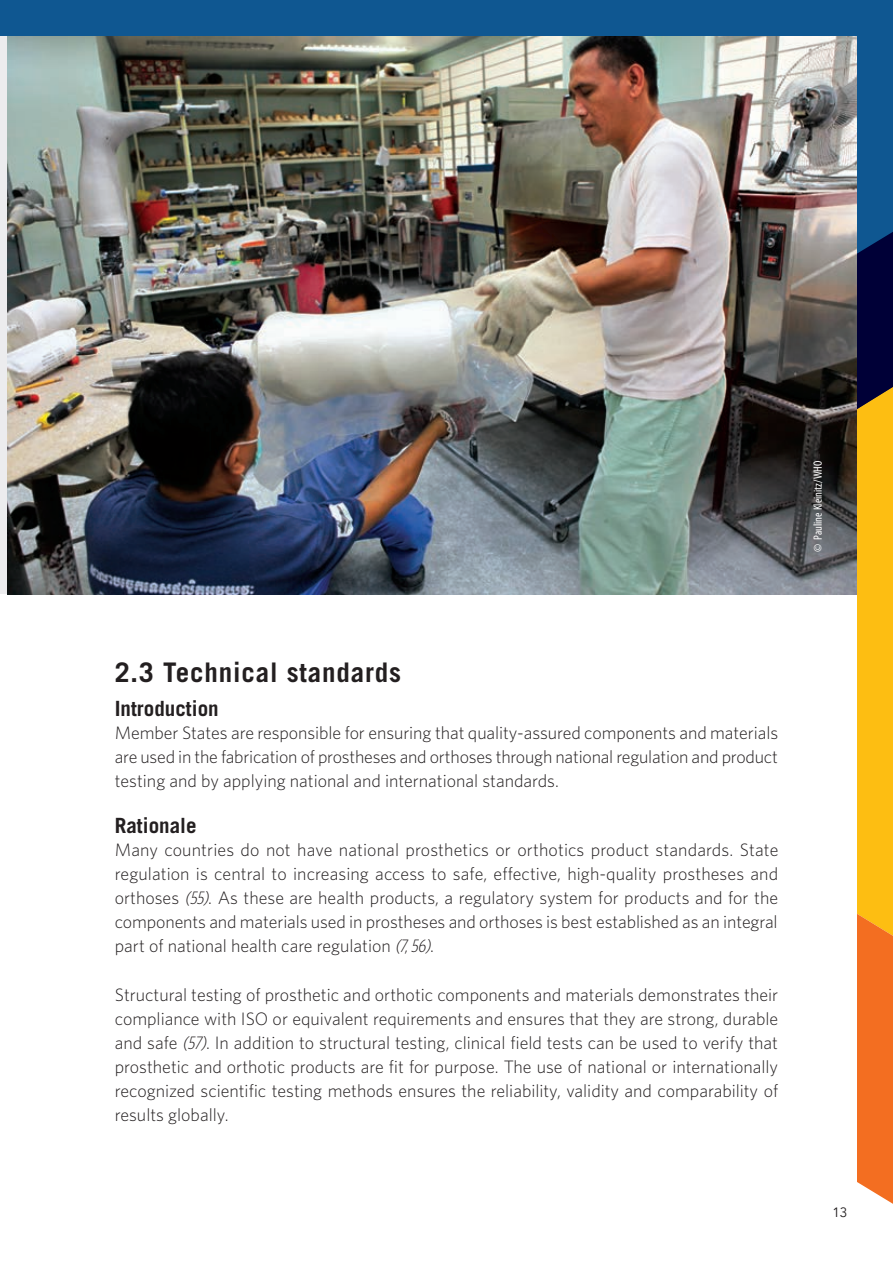
<style>
.page{position:relative;width:893px;height:1263px;background:#fff}
.page>*{position:absolute;margin:0;border:0;box-sizing:border-box;transform-origin:0 0}
.t1{font:700 27px "Trade Gothic";letter-spacing:.03em;color:#231f20}
.t2{font:700 21px "Trade Gothic";color:#231f20}
.t3{font:300 18px/24px "Whitney HTF";color:#231f20;text-align:justify}
.t4{font:13.5px "Avenir";color:#231f20}
.t5{font:condensed 12px "Myriad Pro";color:#fff}
.s1{font-style:italic;font-stretch:condensed}
</style>
<div class="page">
<div style="left:0;top:0;width:893px;height:231px;background:#0f5791"></div>
<div style="left:857px;top:387px;width:36px;height:276px;background:#fdbe12"></div>
<svg style="left:857px;top:663px;width:36px;height:541px;background:#f8971e"></svg>
<img style="left:8px;top:36px;width:849px;height:558px">
<p class="t5" style="left:811px;top:551px;width:92px;rotate:-90deg">© Pauline Kleinitz/WHO</p>
<h1 class="t1" style="left:115px;top:656px;width:288px">2.3 Technical standards</h1>
<p class="t2" style="left:115px;top:696px;width:105px">Introduction</p>
<p class="t3" style="left:115px;top:720px;width:665px">Member States are responsible for ensuring that quality-assured components and materials are used in the fabrication of prostheses and orthoses through national regulation and product testing and by applying national and international standards.</p>
<p class="t2" style="left:115px;top:813px;width:83px">Rationale</p>
<p class="t3" style="left:115px;top:837px;width:665px">Many countries do not have national prosthetics or orthotics product standards. State regulation is central to increasing access to safe, effective, high-quality prostheses and orthoses <span class="s1">(55)</span>. As these are health products, a regulatory system for products and for the components and materials used in prostheses and orthoses is best established as an integral part of national health care regulation <span class="s1">(7,56)</span>.</p>
<p class="t3" style="left:115px;top:983px;width:665px">Structural testing of prosthetic and orthotic components and materials demonstrates their compliance with ISO or equivalent requirements and ensures that they are strong, durable and safe <span class="s1">(57)</span>. In addition to structural testing, clinical field tests can be used to verify that prosthetic and orthotic products are fit for purpose. The use of national or internationally recognized scientific testing methods ensures the reliability, validity and comparability of results globally.</p>
<p class="t4" style="left:832px;top:1204px;width:17px">13</p>
</div>
